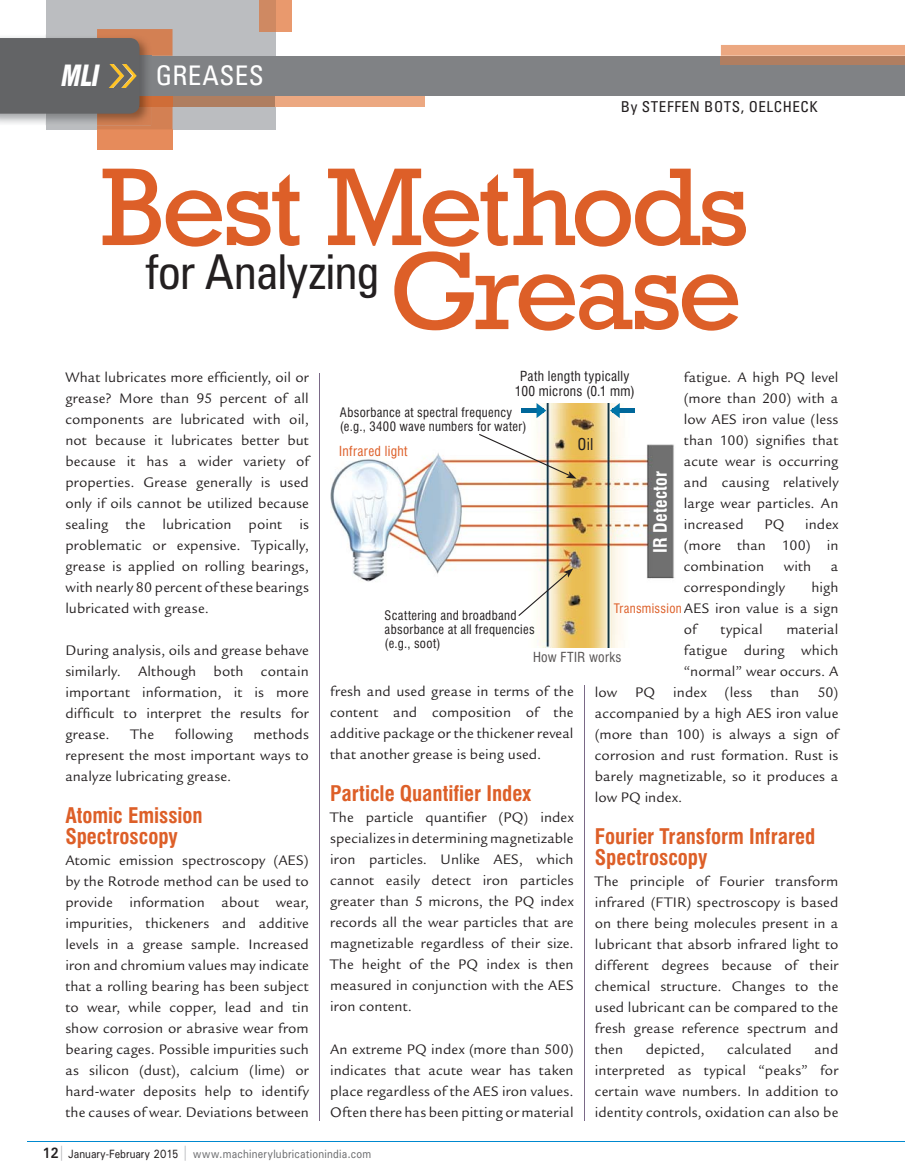
<style>
.page{position:relative;width:905px;height:1175px;background:#fff}
.page>*{position:absolute;margin:0;border:0;box-sizing:border-box;transform-origin:0 0}
.t1{font:112.5px "Rockwell";letter-spacing:-.045em;color:#dd5f28}
.t2{font:condensed 48px "Univers LT Std";letter-spacing:-.035em;color:#231f20}
.t3{font:italic 900 condensed 28.5px "Swiss 721 BT";color:#fff;scale:.85 1}
.t4{font:condensed 27px "Univers LT Std";letter-spacing:.015em;color:#fff}
.t5{font:700 condensed 21px/21px "Swiss 721 BT";color:#dd5f28}
.t6{font:700 condensed 18px "Swiss 721 BT";letter-spacing:.01em;color:#fff}
.t7{font:condensed 16.5px "Univers LT Std";color:#231f20;scale:.9 1}
.t8{font:15px/21px "Legacy Sans Std";letter-spacing:.01em;color:#231f20;text-align:justify}
.t9{font:condensed 15px "Univers LT Std";letter-spacing:.04em;color:#231f20}
.t10{font:condensed 13.5px/14.2px "Swiss 721 BT";letter-spacing:.025em;color:#231f20;text-align:center}
.t11{font:condensed 13.5px "Swiss 721 BT";letter-spacing:.025em;color:#dd5f28}
.t12{font:condensed 13.5px "Swiss 721 BT";letter-spacing:.025em;color:#565353}
.t13{font:condensed 12.75px/14.2px "Swiss 721 BT";letter-spacing:.025em;color:#231f20}
.t14{font:condensed 12.75px "Swiss 721 BT";letter-spacing:.025em;color:#dd5f28}
.t15{font:500 12px "Univers";letter-spacing:.02em;color:#6d6e70;scale:.85 1}
.s1{font-weight:700;font-size:15px;color:#231f20}
.s2{font-size:15px;color:#a7a9ac}
.s3{color:#231f20}
</style>
<div class="page">
<hr style="left:27px;top:1141px;width:878px;height:1px;background:#0089cf">
<img style="left:330px;top:403px;width:345px;height:244px">
<svg style="left:479px;top:434px;width:97px;height:44px"></svg>
<svg style="left:518px;top:568px;width:55px;height:48px"></svg>
<div style="left:521px;top:408px;width:22px;height:5px;background:#00679a"></div>
<svg style="left:536px;top:403px;width:10px;height:15px"></svg>
<div style="left:612px;top:408px;width:23px;height:5px;background:#00679a"></div>
<svg style="left:610px;top:403px;width:9px;height:15px"></svg>
<div style="left:46px;top:0;width:229px;height:129px;background:#bbbdc0"></div>
<div style="left:275px;top:95px;width:150px;height:12px;background:#eca881"></div>
<div style="left:172px;top:95px;width:103px;height:12px;background:#af7e60"></div>
<div style="left:97px;top:129px;width:75px;height:21px;background:#e68b5b"></div>
<div style="left:0;top:56px;width:905px;height:39px;background:#808285"></div>
<div style="left:275px;top:0;width:16px;height:32px;background:#e9996d"></div>
<div style="left:259px;top:0;width:16px;height:32px;background:#cf8962"></div>
<svg style="left:721px;top:45px;width:184px;height:11px;background:#ecaa83"></svg>
<div style="left:721px;top:56px;width:184px;height:8px;background:#b07e61"></div>
<svg style="left:0;top:29px;width:172px;height:100px"></svg>
<img style="left:109px;top:64px;width:28px;height:24px">
<hr style="left:319px;top:373px;width:1px;height:748px;background:#7a6987">
<hr style="left:584px;top:686px;width:1px;height:435px;background:#7a6987">
<p class="t3" style="left:62px;top:66px;width:46px">MLI</p>
<p class="t4" style="left:156px;top:65px;width:109px">GREASES</p>
<p class="t9" style="left:621px;top:101px;width:198px">By STEFFEN BOTS, OELCHECK</p>
<p class="t1" style="left:100px;top:169px;width:650px">Best Methods</p>
<p class="t2" style="left:145px;top:254px;width:236px">for Analyzing</p>
<p class="t1" style="left:389px;top:253px;width:355px">Grease</p>
<p class="t8" style="left:65px;top:369px;width:245px">What lubricates more efficiently, oil or grease? More than 95 percent of all components are lubricated with oil, not because it lubricates better but because it has a wider variety of properties. Grease generally is used only if oils cannot be utilized because sealing the lubrication point is problematic or expensive. Typically, grease is applied on rolling bearings, with nearly 80 percent of these bearings lubricated with grease.</p>
<p class="t8" style="left:65px;top:642px;width:245px">During analysis, oils and grease behave similarly. Although both contain important information, it is more difficult to interpret the results for grease.</p>
<p class="t8" style="left:130px;top:726px;width:25px">The</p>
<p class="t8" style="left:175px;top:726px;width:60px">following</p>
<p class="t8" style="left:65px;top:726px;width:245px;text-indent:188px">methods represent the most important ways to analyze lubricating grease.</p>
<p class="t5" style="left:65px;top:806px;width:139px">Atomic Emission<br>Spectroscopy</p>
<p class="t8" style="left:65px;top:852px;width:245px">Atomic emission spectroscopy (AES) by the Rotrode method can be used to provide information about wear, impurities, thickeners and additive levels in a grease sample. Increased iron and chromium values may indicate that a rolling bearing has been subject to wear, while copper, lead and tin show corrosion or abrasive wear from bearing cages. Possible impurities such as silicon (dust), calcium (lime) or hard-water deposits help to identify the causes of wear. Deviations between</p>
<p class="t8" style="left:684px;top:369px;width:156px">fatigue. A high PQ level (more than 200) with a low AES iron value (less than 100) signifies that acute wear is occurring and causing relatively large wear particles. An increased</p>
<p class="t10" style="left:515px;top:370px;width:121px">Path length typically<br>100 microns (0.1 mm)</p>
<p class="t13" style="left:340px;top:406px;width:188px">Absorbance at spectral frequency (e.g., 3400 wave numbers for water)</p>
<p class="t7" style="left:577px;top:437px;width:19px">Oil</p>
<p class="t11" style="left:339px;top:446px;width:70px">Infrared light</p>
<p class="t6" style="left:653px;top:553px;width:84px;rotate:-90deg">IR Detector</p>
<p class="t8" style="left:684px;top:516px;width:156px;text-indent:121px">index (more than 100) in combination</p>
<p class="t8" style="left:764px;top:516px;width:21px">PQ</p>
<p class="t8" style="left:783px;top:558px;width:29px">with</p>
<p class="t8" style="left:830px;top:558px;width:9px">a</p>
<p class="t8" style="left:684px;top:579px;width:102px">correspondingly</p>
<p class="t8" style="left:684px;top:579px;width:156px;text-indent:127px">high AES iron value is a sign of</p>
<p class="t14" style="left:613px;top:603px;width:70px">Transmission</p>
<p class="t13" style="left:384px;top:609px;width:151px">Scattering and broadband absorbance at all frequencies (e.g., soot)</p>
<p class="t8" style="left:720px;top:621px;width:44px">typical</p>
<p class="t8" style="left:786px;top:621px;width:54px">material</p>
<p class="t8" style="left:684px;top:642px;width:156px">fatigue during which</p>
<p class="t8" style="left:684px;top:663px;width:156px">“normal” wear occurs. A</p>
<p class="t8" style="left:595px;top:684px;width:245px">low PQ index (less than 50)</p>
<p class="t8" style="left:595px;top:705px;width:245px">accompanied by a high AES iron value</p>
<p class="t8" style="left:595px;top:726px;width:245px">(more than 100) is always a sign of</p>
<p class="t8" style="left:595px;top:747px;width:245px">corrosion and rust formation. Rust is</p>
<p class="t8" style="left:595px;top:768px;width:245px">barely magnetizable, so it produces a</p>
<p class="t8" style="left:595px;top:789px;width:89px">low PQ index.</p>
<p class="t5" style="left:595px;top:827px;width:222px">Fourier Transform Infrared<br>Spectroscopy</p>
<p class="t8" style="left:595px;top:873px;width:245px">The principle of Fourier transform infrared (FTIR) spectroscopy is based on there being molecules present in a lubricant that absorb infrared light to different degrees because of their chemical structure. Changes to the used lubricant can be compared to the fresh grease reference spectrum and then</p>
<p class="t12" style="left:533px;top:651px;width:90px">How FTIR works</p>
<p class="t8" style="left:330px;top:684px;width:245px">fresh and used grease in terms of the content and composition of the additive package or the thickener reveal that another grease is being used.</p>
<p class="t5" style="left:330px;top:785px;width:203px">Particle Quantifier Index</p>
<p class="t8" style="left:330px;top:810px;width:245px">The particle quantifier (PQ) index specializes in determining magnetizable iron particles. Unlike AES, which cannot easily detect iron particles greater than 5 microns, the PQ index records all the wear particles that are magnetizable regardless of their size.<br>The height of the PQ index is then measured in conjunction with the AES iron content.</p>
<p class="t8" style="left:330px;top:1041px;width:245px">An extreme PQ index (more than 500) indicates that acute wear has taken place regardless of the AES iron values.<br>Often there has been pitting or material</p>
<p class="t8" style="left:595px;top:1041px;width:245px;text-indent:219px">and interpreted as typical “peaks” for certain wave numbers. In addition to identity controls, oxidation can also be</p>
<p class="t8" style="left:645px;top:1041px;width:60px">depicted,</p>
<p class="t8" style="left:727px;top:1041px;width:66px">calculated</p>
<p class="t15" style="left:43px;top:1146px;width:388px"><span class="s1">12</span><span class="s2">|</span> <span class="s3">January-February 2015</span> <span class="s2">|</span> www.machinerylubricationindia.com</p>
</div>
